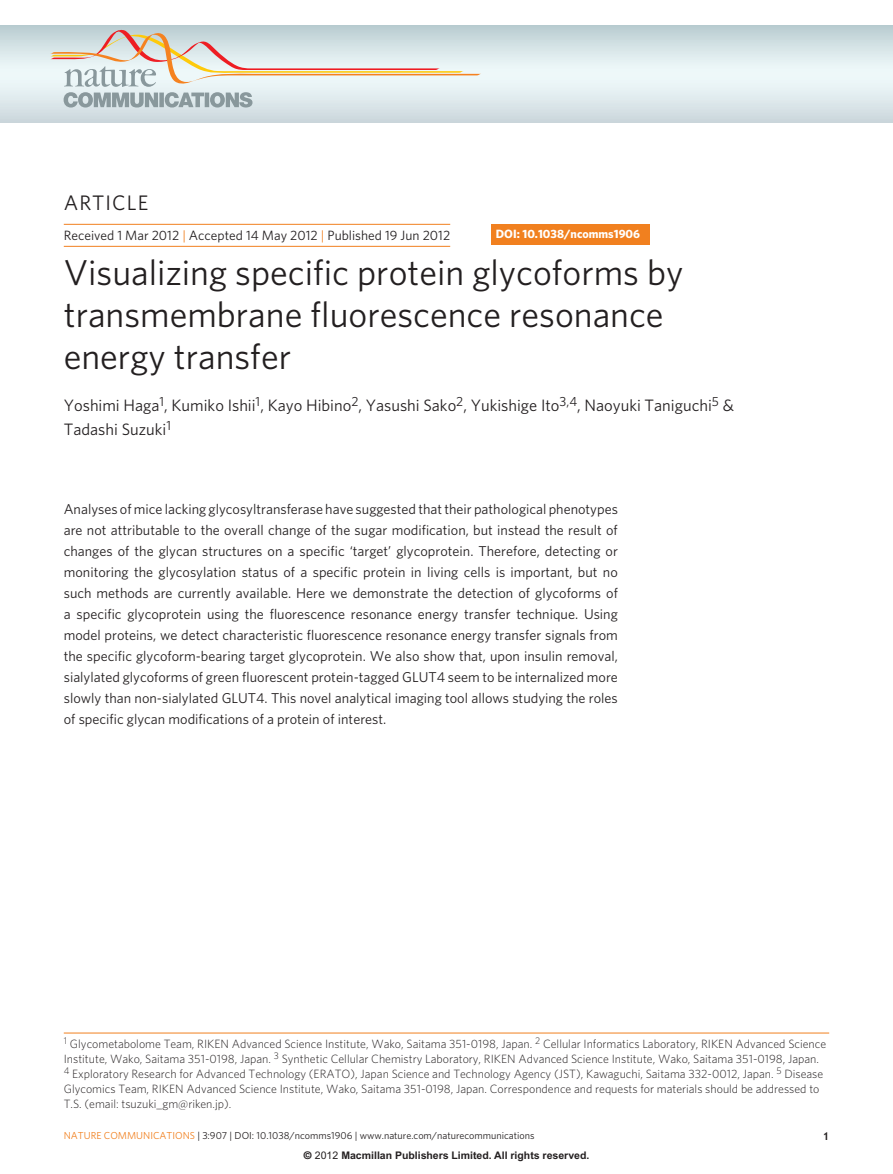
<style>
.page{position:relative;width:893px;height:1174px;background:#fff}
.page>*{position:absolute;margin:0;border:0;box-sizing:border-box;transform-origin:0 0}
.pAtl{font:36px/42px "Whitney";color:#231f20}
.t1{font:21px "Whitney";letter-spacing:.05em;color:#231f20}
.pAu{font:16.5px/24px "Whitney";color:#231f20}
.pAbstext{font:14.25px/21px "Whitney";color:#231f20;text-align:justify}
.pPrdates{font:13.5px "Whitney";color:#231f20}
.pAffiliation{font:300 12px/15px "Whitney";color:#231f20}
.pDoiTop{font:700 12px "Whitney";color:#fff}
.t2{font:700 10.5px "Arial";color:#231f20}
.pDoiLRH{font:10.2px "Whitney";color:#231f20}
.pDoiLRH-2{font:10.2px "Whitney";color:#f1801f}
.s1{color:#f1801f}
.s2{font-family:"Helvetica Bold 2";font-weight:400}
.s3{font-weight:400}
</style>
<div class="page">
<svg style="left:0;top:25px;width:893px;height:97px;background:#d8e4e7"></svg>
<svg style="left:50px;top:30px;width:431px;height:77px;background:#d8dad6"></svg>
<hr style="left:64px;top:224px;width:386px;height:1px;background:#f1801f">
<hr style="left:64px;top:246px;width:386px;height:1px;background:#f1801f">
<div style="left:492px;top:225px;width:158px;height:20px;background:#f1801f"></div>
<hr style="left:64px;top:1032px;width:765px;height:1px;background:#f1801f">
<p class="t1" style="left:64px;top:190px;width:86px">ARTICLE</p>
<p class="pPrdates" style="left:64px;top:227px;width:388px">Received 1 Mar 2012 <span class="s1">|</span> Accepted 14 May 2012 <span class="s1">|</span> Published 19 Jun 2012</p>
<p class="pDoiTop" style="left:496px;top:227px;width:146px">DOI: 10.1038/ncomms1906</p>
<p class="pAtl" style="left:64px;top:251px;width:621px">Visualizing specific protein glycoforms by transmembrane fluorescence resonance energy transfer</p>
<p class="pAu" style="left:64px;top:393px;width:672px">Yoshimi Haga<sup>1</sup>, Kumiko Ishii<sup>1</sup>, Kayo Hibino<sup>2</sup>, Yasushi Sako<sup>2</sup>, Yukishige Ito<sup>3,4</sup>, Naoyuki Taniguchi<sup>5</sup> &amp;<br>Tadashi Suzuki<sup>1</sup></p>
<p class="pAbstext" style="left:64px;top:498px;width:556px">Analyses of mice lacking glycosyltransferase have suggested that their pathological phenotypes are not attributable to the overall change of the sugar modification, but instead the result of changes of the glycan structures on a specific ‘target’ glycoprotein. Therefore, detecting or monitoring the glycosylation status of a specific protein in living cells is important, but no such methods are currently available. Here we demonstrate the detection of glycoforms of a specific glycoprotein using the fluorescence resonance energy transfer technique. Using model proteins, we detect characteristic fluorescence resonance energy transfer signals from the specific glycoform-bearing target glycoprotein. We also show that, upon insulin removal, sialylated glycoforms of green fluorescent protein-tagged GLUT4 seem to be internalized more slowly than non-sialylated GLUT4. This novel analytical imaging tool allows studying the roles of specific glycan modifications of a protein of interest.</p>
<p class="pAffiliation" style="left:64px;top:1036px;width:764px"><sup>1</sup> Glycometabolome Team, RIKEN Advanced Science Institute, Wako, Saitama 351-0198, Japan. <sup>2</sup> Cellular Informatics Laboratory, RIKEN Advanced Science Institute, Wako, Saitama 351-0198, Japan. <sup>3</sup> Synthetic Cellular Chemistry Laboratory, RIKEN Advanced Science Institute, Wako, Saitama 351-0198, Japan.<br><sup>4</sup> Exploratory Research for Advanced Technology (ERATO), Japan Science and Technology Agency (JST), Kawaguchi, Saitama 332-0012, Japan. <sup>5</sup> Disease Glycomics Team, RIKEN Advanced Science Institute, Wako, Saitama 351-0198, Japan. Correspondence and requests for materials should be addressed to T.S. (email: tsuzuki_gm@riken.jp).</p>
<p class="pDoiLRH-2" style="left:64px;top:1129px;width:93px">nature communicati</p>
<p class="pDoiLRH" style="left:175px;top:1129px;width:361px"><span class="s1">ons</span> | 3:907 | DOI: 10.1038/ncomms1906 | www.nature.com/naturecommunications</p>
<p class="t2" style="left:304px;top:1149px;width:287px"><span class="s2">©</span> <span class="s3">2012</span> Macmillan Publishers Limited. All rights reserved.</p>
</div>
